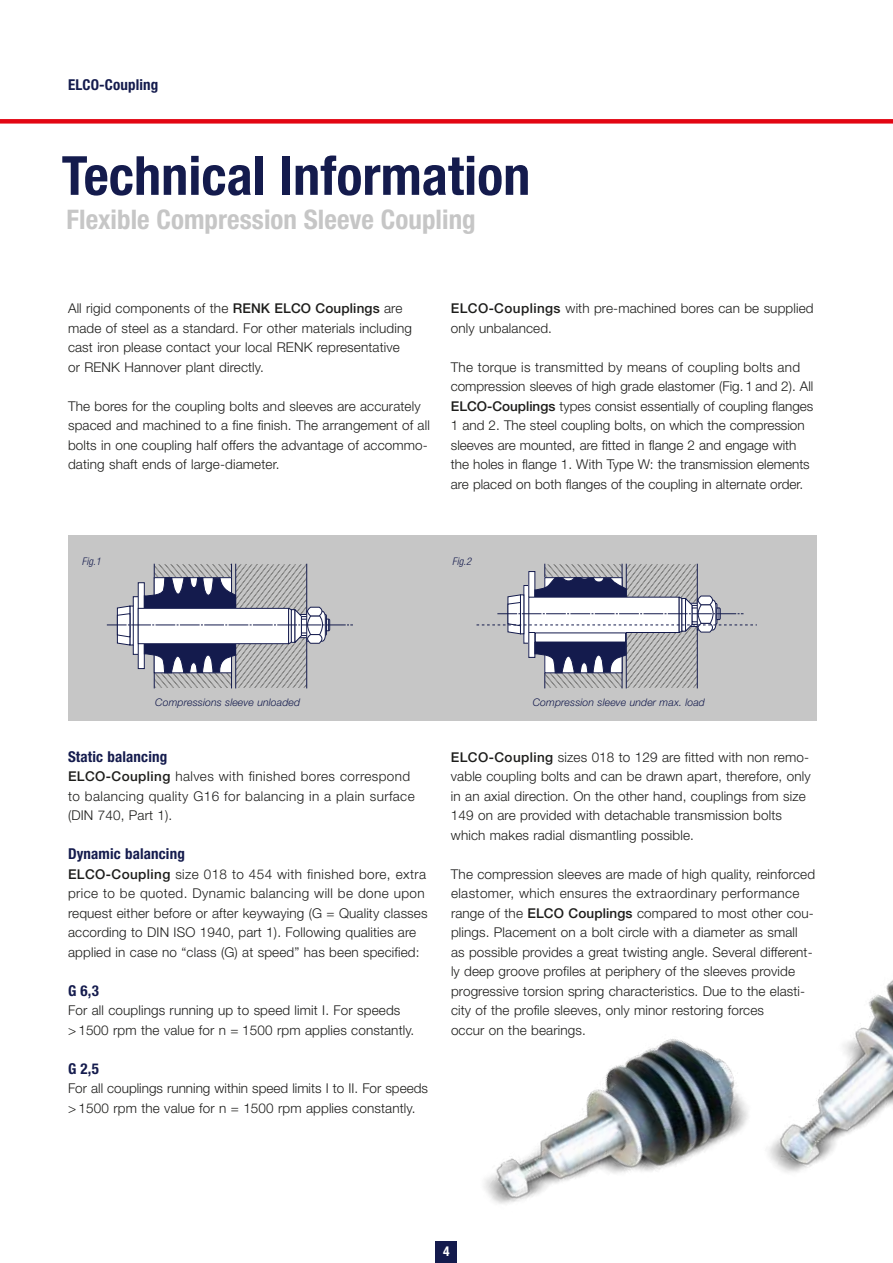
<style>
.page{position:relative;width:893px;height:1263px;background:#fff}
.page>*{position:absolute;margin:0;border:0;box-sizing:border-box;transform-origin:0 0}
.t1{font:700 condensed 54px "Helvetica Neue LT Std";letter-spacing:.005em;color:#141b4d}
.t2{font:700 condensed 27px "Helvetica Neue LT Std";letter-spacing:.005em;color:#c6c6c6}
.t3{font:700 condensed 15px "Helvetica Neue LT Std";letter-spacing:.01em;color:#141b4d}
.t4{font:300 13.5px/19.5px "Helvetica Neue LT Std";letter-spacing:.01em;color:#1d1d1b}
.t5{font:300 13.5px/19.5px "Helvetica Neue LT Std";letter-spacing:.03em;color:#1d1d1b}
.t6{font:700 condensed 13.5px "Helvetica Neue LT Std";color:#fff}
.t7{font:italic 300 10.5px "Helvetica Neue LT Std";letter-spacing:.01em;color:#141b4d}
.t8{font:italic 300 condensed 10.5px "Helvetica Neue LT Std";letter-spacing:.01em;color:#141b4d}
.s1{font-weight:500}
</style>
<div class="page">
<img style="left:801px;top:980px;width:92px;height:190px">
<img style="left:435px;top:1039px;width:366px;height:224px">
<div style="left:0;top:119px;width:893px;height:5px;background:#e30613"></div>
<div style="left:68px;top:535px;width:748px;height:186px;background:#c6c6c6"></div>
<svg style="left:107px;top:564px;width:246px;height:124px"></svg>
<svg style="left:477px;top:564px;width:280px;height:124px"></svg>
<div style="left:436px;top:1242px;width:21px;height:21px;background:#141b4d"></div>
<p class="t3" style="left:68px;top:75px;width:92px">ELCO-Coupling</p>
<h1 class="t1" style="left:62px;top:143px;width:470px">Technical Information</h1>
<h2 class="t2" style="left:67px;top:203px;width:411px">Flexible Compression Sleeve Coupling</h2>
<p class="t4" style="left:68px;top:298px;width:345px">All rigid components of the <span class="s1">RENK ELCO Couplings</span> are made of steel as a standard. For other materials including cast iron please contact your local RENK representative or RENK Hannover plant directly.</p>
<p class="t4" style="left:68px;top:396px;width:363px">The bores for the coupling bolts and sleeves are accurately spaced and machined to a fine finish. The arrangement of all bolts in one coupling half offers the advantage of accommo&shy;dating shaft ends of large-diameter.</p>
<p class="t4" style="left:451px;top:298px;width:364px"><span class="s1">ELCO-Couplings</span> with pre-machined bores can be supplied only unbalanced.</p>
<p class="t4" style="left:451px;top:357px;width:364px">The torque is transmitted by means of coupling bolts and compression sleeves of high grade elastomer (Fig. 1 and 2). All <span class="s1">ELCO-Couplings</span> types consist essentially of coupling flanges 1 and 2. The steel coupling bolts, on which the compression sleeves are mounted, are fitted in flange 2 and engage with the holes in flange 1. With Type W: the transmission elements are placed on both flanges of the coupling in alternate order.</p>
<p class="t8" style="left:82px;top:555px;width:21px">Fig.1</p>
<p class="t8" style="left:452px;top:555px;width:21px">Fig.2</p>
<p class="t7" style="left:155px;top:696px;width:146px">Compressions sleeve unloaded</p>
<p class="t7" style="left:533px;top:696px;width:174px">Compression sleeve under max. load</p>
<p class="t3" style="left:68px;top:747px;width:101px">Static balancing</p>
<p class="t5" style="left:68px;top:766px;width:348px"><span class="s1">ELCO-Coupling</span> halves with finished bores correspond to balancing quality G16 for balancing in a plain surface (DIN 740, Part 1).</p>
<p class="t3" style="left:68px;top:845px;width:118px">Dynamic balancing</p>
<p class="t4" style="left:68px;top:864px;width:361px"><span class="s1">ELCO-Coupling</span> size 018 to 454 with finished bore, extra price to be quoted. Dynamic balancing will be done upon request either before or after keywaying (G = Quality classes according to DIN ISO 1940, part 1). Following qualities are applied in case no “class (G) at speed” has been specified:</p>
<p class="t3" style="left:68px;top:981px;width:32px">G 6,3</p>
<p class="t4" style="left:68px;top:1000px;width:348px">For all couplings running up to speed limit I. For speeds<br>&gt; 1500 rpm the value for n = 1500 rpm applies constantly.</p>
<p class="t3" style="left:68px;top:1059px;width:32px">G 2,5</p>
<p class="t4" style="left:68px;top:1078px;width:361px">For all couplings running within speed limits I to II. For speeds &gt; 1500 rpm the value for n = 1500 rpm applies constantly.</p>
<p class="t4" style="left:451px;top:747px;width:361px"><span class="s1">ELCO-Coupling</span> sizes 018 to 129 are fitted with non remo&shy;vable coupling bolts and can be drawn apart, therefore, only in an axial direction. On the other hand, couplings from size 149 on are provided with detachable transmission bolts which makes radial dismantling possible.</p>
<p class="t4" style="left:451px;top:864px;width:366px">The compression sleeves are made of high quality, reinforced elastomer, which ensures the extraordinary performance range of the <span class="s1">ELCO Couplings</span> compared to most other cou&shy;plings. Placement on a bolt circle with a diameter as small<br>as possible provides a great twisting angle. Several different&shy;ly deep groove profiles at periphery of the sleeves provide progressive torsion spring characteristics. Due to the elasti&shy;city of the profile sleeves, only minor restoring forces<br>occur on the bearings.</p>
<p class="t6" style="left:443px;top:1243px;width:8px">4</p>
</div>
